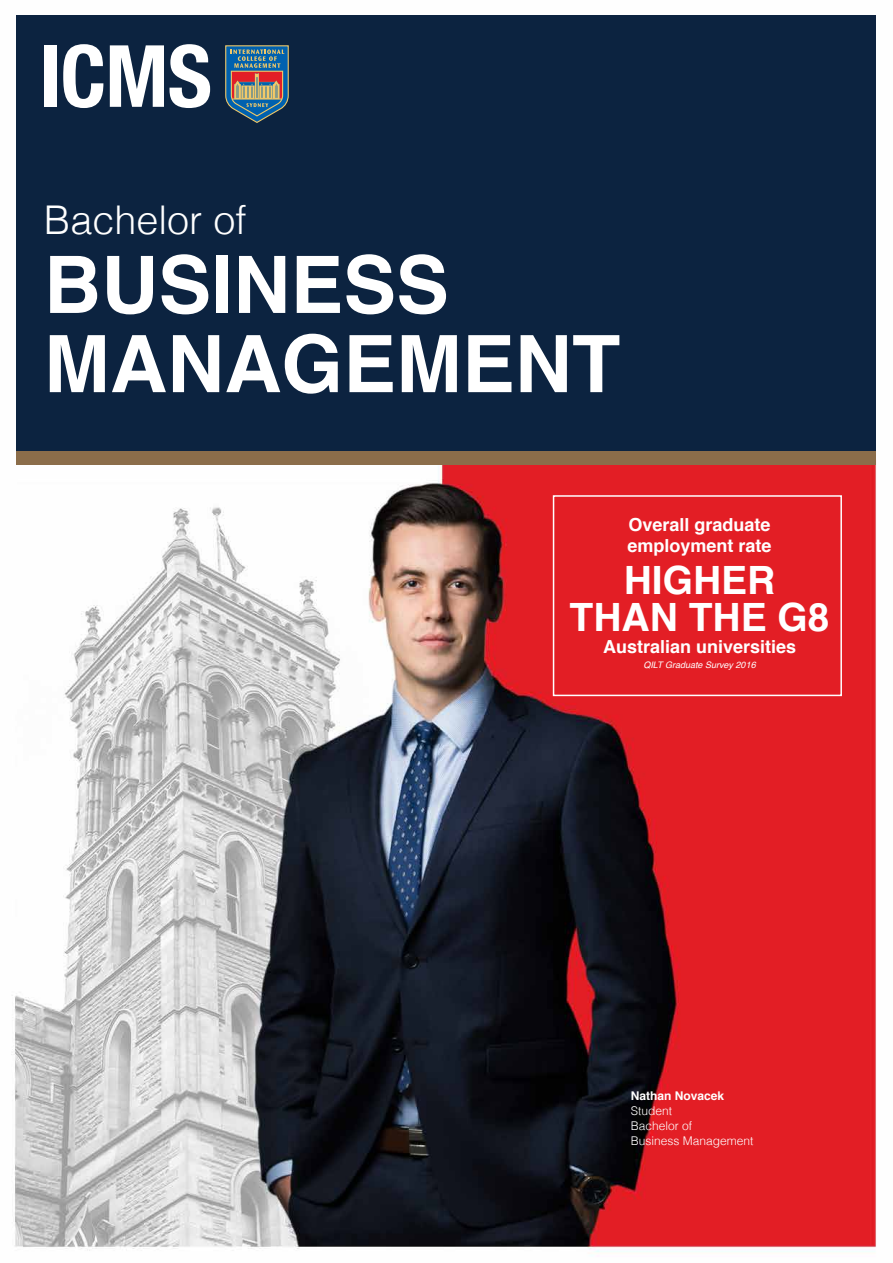
<style>
.page{position:relative;width:893px;height:1263px;background:#fff}
.page>*{position:absolute;margin:0;border:0;box-sizing:border-box;transform-origin:0 0}
.t1{font:700 79.2px/79.2px "Helvetica";color:#fff}
.t2{font:300 39.6px "Helvetica";color:#fff}
.t3{font:700 39px/37.5px "Helvetica";color:#fff;text-align:center}
.t4{font:700 18px/21px "Helvetica";color:#fff}
.t5{font:300 12px/15px "Helvetica";color:#fff}
.t6{font:700 12px "Helvetica";color:#fff}
.t7{font:italic 9px "Helvetica";color:#fff}
</style>
<div class="page">
<img style="left:11px;top:15px;width:865px;height:1237px">
<div style="left:17px;top:451px;width:859px;height:13px;background:#8b6d4a"></div>
<div style="left:17px;top:16px;width:859px;height:435px;background:#0c2340"></div>
<div style="left:44px;top:45px;width:12px;height:62px;background:#fff"></div>
<svg style="left:63px;top:44px;width:40px;height:64px"></svg>
<svg style="left:110px;top:45px;width:54px;height:62px"></svg>
<svg style="left:170px;top:44px;width:40px;height:64px"></svg>
<svg style="left:225px;top:45px;width:64px;height:78px;background:#5d6e7d"></svg>
<div style="left:553px;top:495px;width:289px;height:201px;border:2px solid #fff"></div>
<h2 class="t2" style="left:44px;top:188px;width:204px">Bachelor of</h2>
<h1 class="t1" style="left:44px;top:246px;width:578px">BUSINESS<br>MANAGEMENT</h1>
<p class="t4" style="left:627px;top:514px;width:146px">Overall graduate employment rate</p>
<h3 class="t3" style="left:569px;top:562px;width:262px">HIGHER<br>THAN THE G8</h3>
<p class="t4" style="left:603px;top:636px;width:195px">Australian universities</p>
<p class="t7" style="left:643px;top:658px;width:114px">QILT Graduate Survey 2016</p>
<p class="t6" style="left:631px;top:1086px;width:95px">Nathan Novacek</p>
<p class="t5" style="left:631px;top:1102px;width:124px">Student<br>Bachelor of<br>Business Management</p>
</div>
